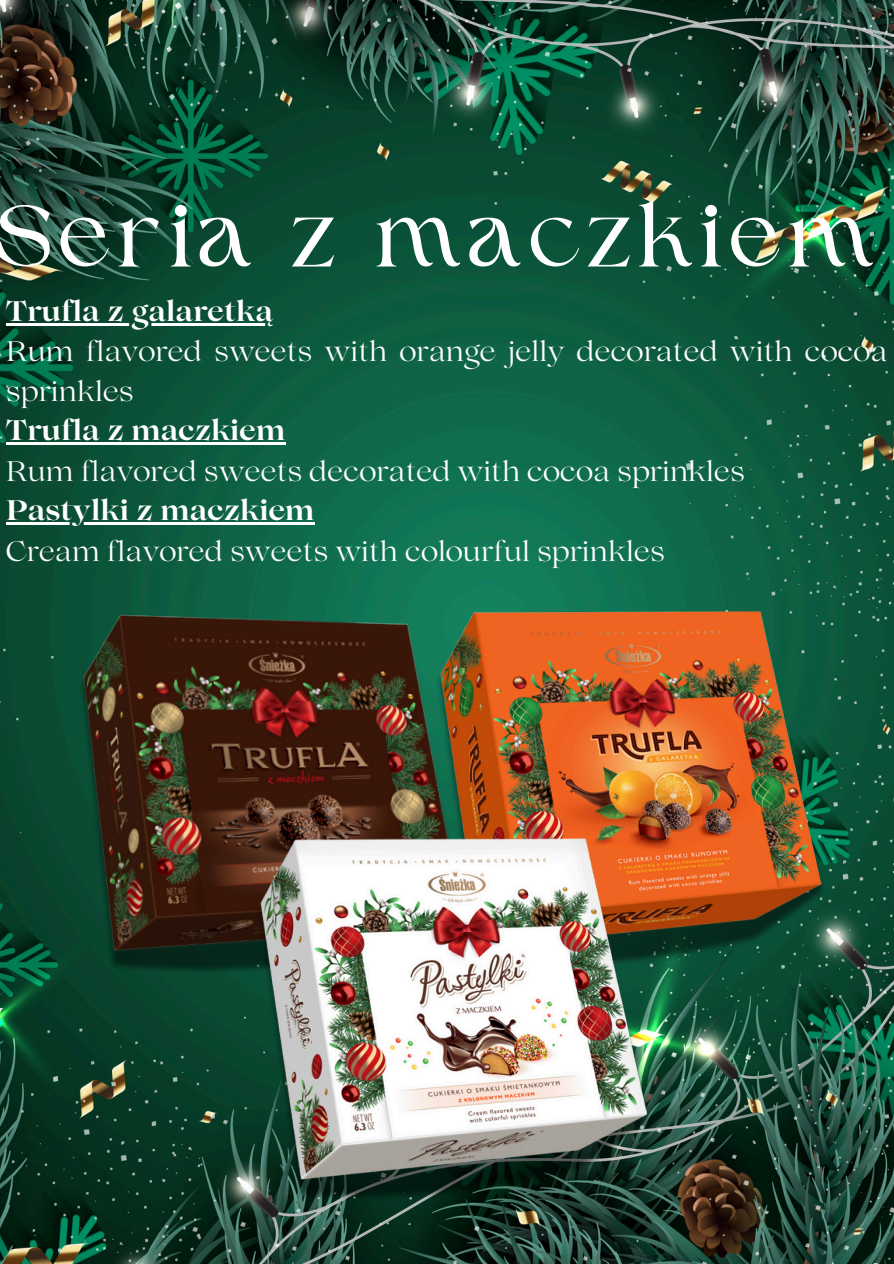
<style>
.page{position:relative;width:894px;height:1264px;background:#fff}
.page>*{position:absolute;margin:0;border:0;box-sizing:border-box;transform-origin:0 0}
.t1{font:90px "Higuen";letter-spacing:.075em;color:#fff}
.t2{font:28.2px/39.3px "Lovelace";color:#fff}
.t3{font:700 28.2px "Lovelace";color:#fff}
</style>
<div class="page">
<img style="left:0;top:0;width:893px;height:1263px">
<hr style="left:6px;top:323px;width:267px;height:2px;background:#fff">
<hr style="left:6px;top:442px;width:279px;height:2px;background:#fff">
<hr style="left:6px;top:522px;width:308px;height:2px;background:#fff">
<img style="left:48px;top:603px;width:368px;height:398px">
<img style="left:416px;top:603px;width:429px;height:382px">
<img style="left:237px;top:831px;width:430px;height:389px">
<p class="t1" style="left:0;top:199px;width:876px">Seria z maczkiem</p>
<h1 class="t3" style="left:6px;top:300px;width:268px">Trufla z galaretką</h1>
<p class="t2" style="left:6px;top:335px;width:882px">Rum flavored sweets with orange jelly decorated with cocoa sprinkles</p>
<p class="t3" style="left:6px;top:420px;width:281px">Trufla z maczkiem</p>
<p class="t2" style="left:6px;top:454px;width:740px">Rum flavored sweets decorated with cocoa sprinkles</p>
<p class="t3" style="left:6px;top:500px;width:310px">Pastylki z maczkiem</p>
<p class="t2" style="left:6px;top:534px;width:660px">Cream flavored sweets with colourful sprinkles</p>
</div>
